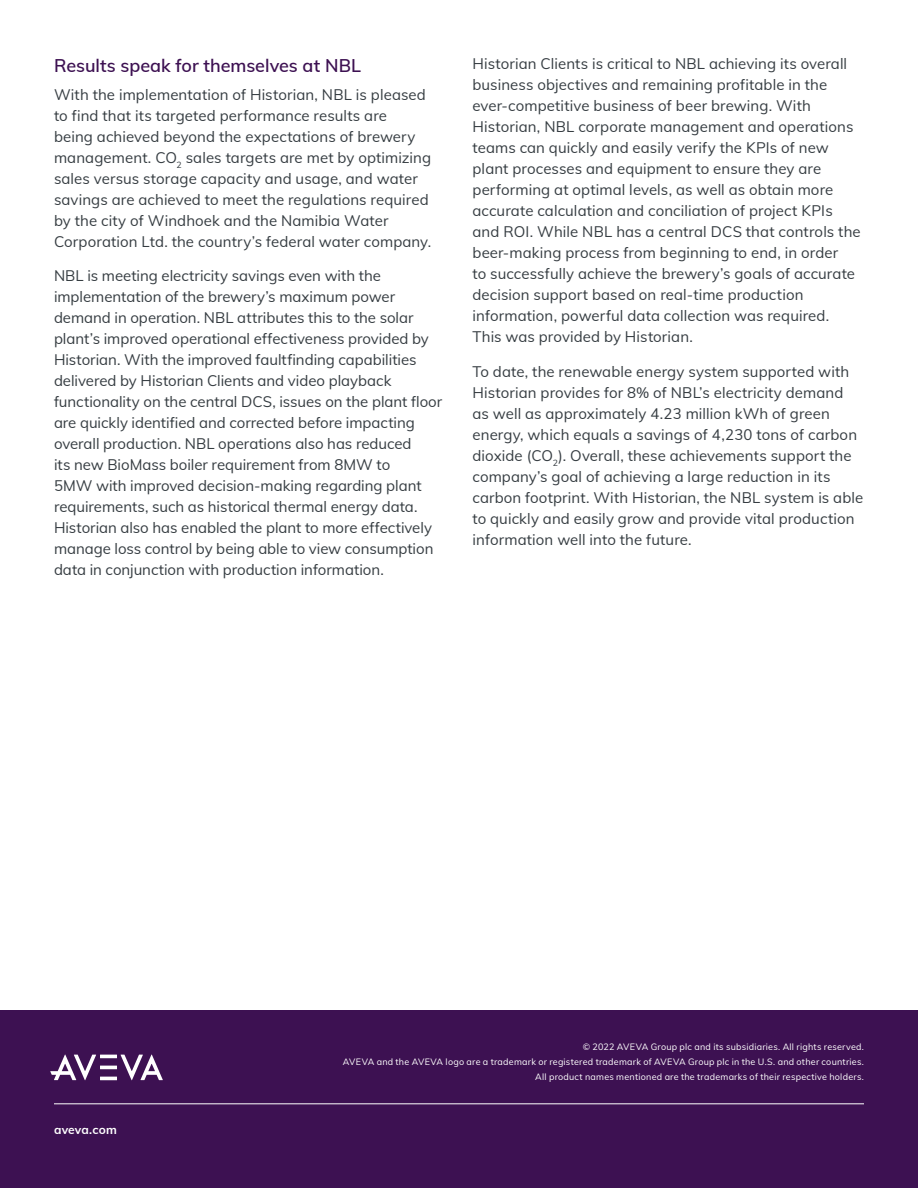
<style>
.page{position:relative;width:918px;height:1188px;background:#fff}
.page>*{position:absolute;margin:0;border:0;box-sizing:border-box;transform-origin:0 0}
.Subheadlines_1{font:600 18px "Muli";color:#3d1152}
.Body_Copy{font:15px/21px "Muli";letter-spacing:.005em;color:#363d42}
.t1{font:700 12px "Muli";letter-spacing:.015em;color:#fff}
.t2{font:9px/15px "Muli";letter-spacing:.025em;color:#fff;text-align:right}
</style>
<div class="page">
<div style="left:0;top:1010px;width:918px;height:178px;background:#3d1152"></div>
<hr style="left:100px;top:1077px;width:17px;height:3px;background:#fff">
<hr style="left:100px;top:1066px;width:17px;height:3px;background:#fff">
<hr style="left:100px;top:1055px;width:17px;height:3px;background:#fff">
<svg style="left:50px;top:1055px;width:46px;height:25px"></svg>
<svg style="left:121px;top:1055px;width:42px;height:25px"></svg>
<hr style="left:54px;top:1104px;width:810px;height:1px;background:#fff">
<p class="Subheadlines_1" style="left:54px;top:53px;width:309px">Results speak for themselves at NBL</p>
<p class="Body_Copy" style="left:54px;top:83px;width:379px">With the implementation of Historian, NBL is pleased to find that its targeted performance results are<br>being achieved beyond the expectations of brewery management. CO<sub>2</sub> sales targets are met by optimizing sales versus storage capacity and usage, and water savings are achieved to meet the regulations required by the city of Windhoek and the Namibia Water Corporation Ltd. the country’s federal water company.</p>
<p class="Body_Copy" style="left:54px;top:265px;width:390px">NBL is meeting electricity savings even with the implementation of the brewery’s maximum power demand in operation. NBL attributes this to the solar plant’s improved operational effectiveness provided by Historian. With the improved faultfinding capabilities delivered by Historian Clients and video playback functionality on the central DCS, issues on the plant floor are quickly identified and corrected before impacting overall production. NBL operations also has reduced<br>its new BioMass boiler requirement from 8MW to<br>5MW with improved decision-making regarding plant requirements, such as historical thermal energy data.<br>Historian also has enabled the plant to more effectively manage loss control by being able to view consumption data in conjunction with production information.</p>
<p class="Body_Copy" style="left:472px;top:52px;width:390px">Historian Clients is critical to NBL achieving its overall business objectives and remaining profitable in the ever-competitive business of beer brewing. With Historian, NBL corporate management and operations teams can quickly and easily verify the KPIs of new plant processes and equipment to ensure they are performing at optimal levels, as well as obtain more accurate calculation and conciliation of project KPIs and ROI. While NBL has a central DCS that controls the beer-making process from beginning to end, in order<br>to successfully achieve the brewery’s goals of accurate decision support based on real-time production information, powerful data collection was required.<br>This was provided by Historian.</p>
<p class="Body_Copy" style="left:472px;top:360px;width:392px">To date, the renewable energy system supported with Historian provides for 8% of NBL’s electricity demand as well as approximately 4.23 million kWh of green energy, which equals a savings of 4,230 tons of carbon dioxide (CO<sub>2</sub>). Overall, these achievements support the company’s goal of achieving a large reduction in its carbon footprint. With Historian, the NBL system is able to quickly and easily grow and provide vital production information well into the future.</p>
<p class="t1" style="left:54px;top:1121px;width:64px">aveva.com</p>
<p class="t2" style="left:343px;top:1039px;width:523px">© 2022 AVEVA Group plc and its subsidiaries. All rights reserved.<br>AVEVA and the AVEVA logo are a trademark or registered trademark of AVEVA Group plc in the U.S. and other countries.<br>All product names mentioned are the trademarks of their respective holders.</p>
</div>
